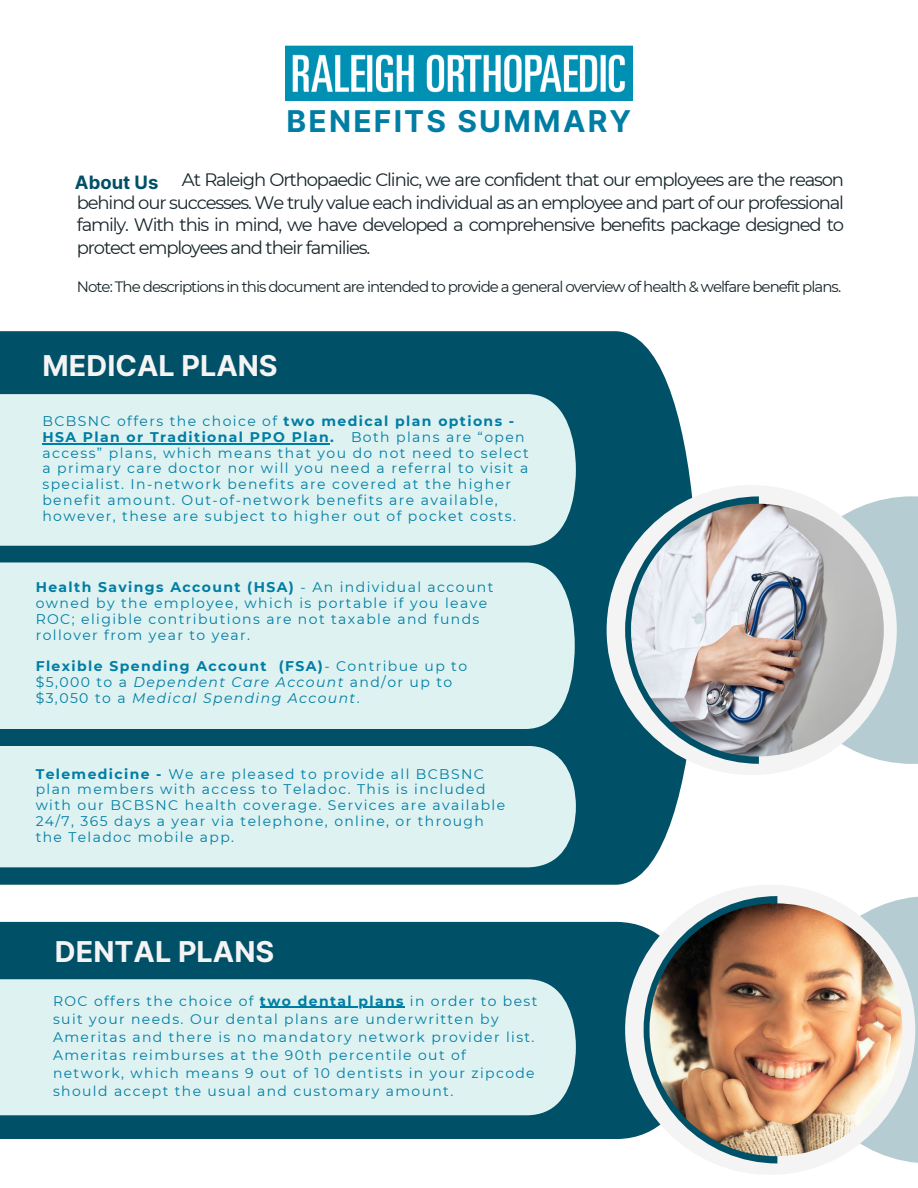
<style>
.page{position:relative;width:918px;height:1188px;background:#fff}
.page>*{position:absolute;margin:0;border:0;box-sizing:border-box;transform-origin:0 0}
.t1{font:700 30px "Inter";letter-spacing:.075em;color:#007da4}
.t2{font:700 28.65px "Inter";color:#f4f4f4}
.t3{font:700 18.45px "Inter";color:#005067}
.t4{font:18px/22.5px "Montserrat";letter-spacing:-.065em;color:#17252a;text-align:justify}
.t5{font:15px "Montserrat";letter-spacing:-.065em;color:#17252a}
.t6{font:13.95px/15.8px "Montserrat";letter-spacing:.1em;color:#007da4}
.s1{font-weight:700}
.s2{font-style:italic}
</style>
<div class="page">
<svg style="left:0;top:331px;width:692px;height:554px;background:#0f5a70"></svg>
<svg style="left:842px;top:496px;width:76px;height:268px;background:#bcd0d6"></svg>
<div style="left:607px;top:485px;width:290px;height:290px;background:#f4f4f4;border-radius:50%"></div>
<svg style="left:625px;top:496px;width:134px;height:268px"></svg>
<img style="left:631px;top:504px;width:253px;height:253px;border-radius:50%">
<div style="left:0;top:394px;width:576px;height:152px;background:#def2f1"></div>
<img style="left:286px;top:45px;width:346px;height:56px">
<div style="left:0;top:922px;width:644px;height:217px;background:#005067"></div>
<svg style="left:860px;top:896px;width:58px;height:267px;background:#c0d3d9"></svg>
<div style="left:625px;top:885px;width:290px;height:290px;background:#f4f4f4;border-radius:50%"></div>
<svg style="left:644px;top:896px;width:133px;height:267px"></svg>
<img style="left:650px;top:903px;width:252px;height:253px;border-radius:50%">
<div style="left:0;top:979px;width:576px;height:136px;background:#def2f1"></div>
<div style="left:0;top:746px;width:576px;height:121px;background:#def2f1"></div>
<div style="left:0;top:562px;width:575px;height:167px;background:#def2f1"></div>
<hr style="left:42px;top:443px;width:288px;height:1px;background:#007da4">
<hr style="left:260px;top:1007px;width:145px;height:1px;background:#007da4">
<h1 class="t1" style="left:287px;top:99px;width:346px">BENEFITS SUMMARY</h1>
<p class="t4" style="left:77px;top:168px;width:769px;text-indent:105px">At Raleigh Orthopaedic Clinic, we are confident that our employees are the reason behind our successes. We truly value each individual as an employee and part of our professional family. With this in mind, we have developed a comprehensive benefits package designed to protect employees and their families.</p>
<p class="t5" style="left:77px;top:277px;width:766px">Note: The descriptions in this document are intended to provide a general overview of health &amp; welfare benefit plans.</p>
<h3 class="t3" style="left:75px;top:169px;width:85px">About Us</h3>
<h2 class="t2" style="left:42px;top:345px;width:237px">MEDICAL PLANS</h2>
<p class="t6" style="left:42px;top:413px;width:488px">BCBSNC offers the choice of <span class="s1">two medical plan options - HSA Plan or Traditional PPO Plan.</span> Both plans are “open access” plans, which means that you do not need to select a primary care doctor nor will you need a referral to visit a specialist. In-network benefits are covered at the higher benefit amount. Out-of-network benefits are available, however, these are subject to higher out of pocket costs.</p>
<p class="t6" style="left:36px;top:579px;width:459px"><span class="s1">Health Savings Account (HSA)</span> - An individual account owned by the employee, which is portable if you leave ROC; eligible contributions are not taxable and funds rollover from year to year.</p>
<p class="t6" style="left:36px;top:658px;width:433px"><span class="s1">Flexible Spending Account (FSA)</span>- Contribue up to $5,000 to a <span class="s2">Dependent Care Account</span> and/or up to $3,050 to a <span class="s2">Medical Spending Account</span>.</p>
<p class="t6" style="left:36px;top:765px;width:471px"><span class="s1">Telemedicine -</span> We are pleased to provide all BCBSNC plan members with access to Teladoc. This is included with our BCBSNC health coverage. Services are available 24/7, 365 days a year via telephone, online, or through the Teladoc mobile app.</p>
<h2 class="t2" style="left:55px;top:930px;width:221px">DENTAL PLANS</h2>
<p class="t6" style="left:53px;top:991px;width:486px;line-height:18px">ROC offers the choice of <span class="s1">two dental plans</span> in order to best suit your needs. Our dental plans are underwritten by Ameritas and there is no mandatory network provider list.<br>Ameritas reimburses at the 90th percentile out of network, which means 9 out of 10 dentists in your zipcode should accept the usual and customary amount.</p>
</div>
